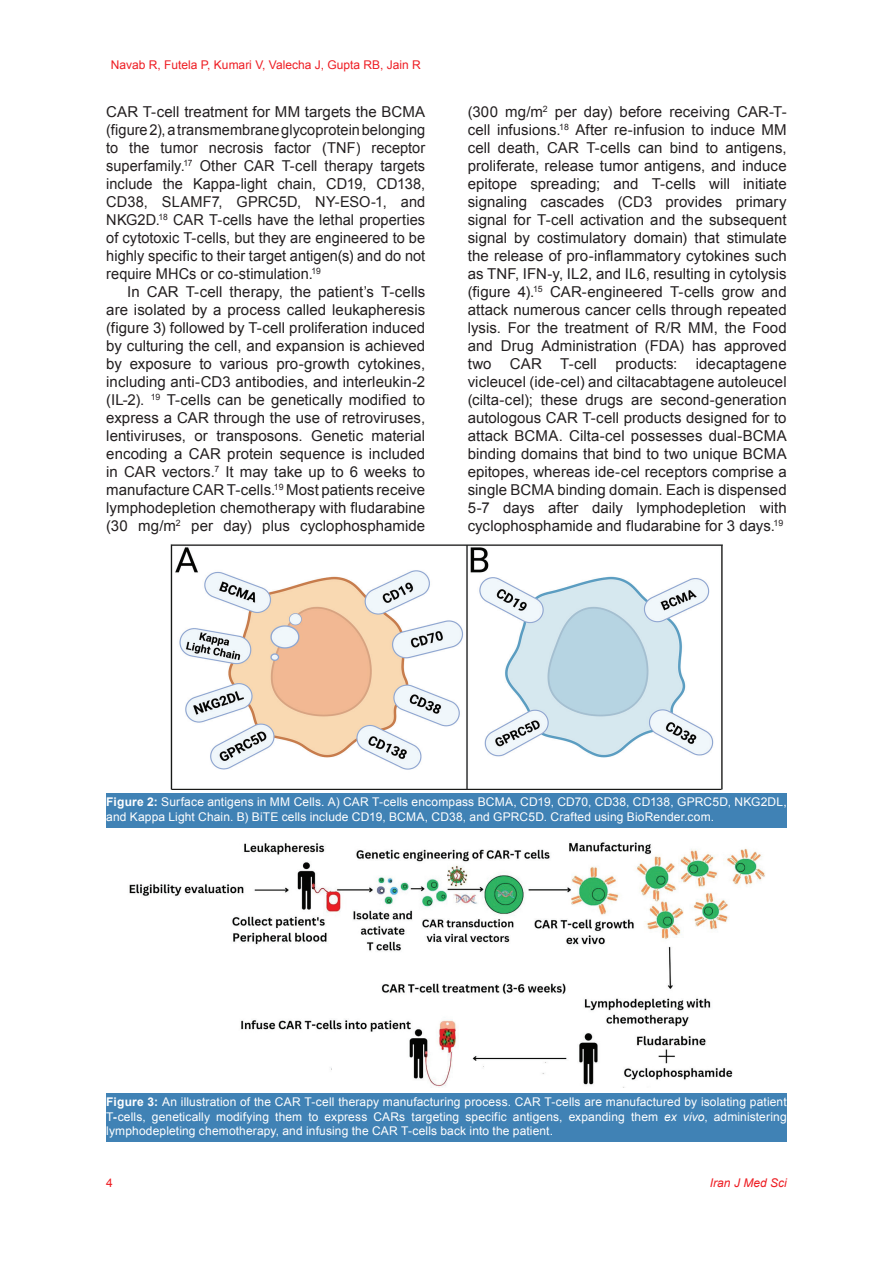
<style>
.page{position:relative;width:893px;height:1263px;background:#fff}
.page>*{position:absolute;margin:0;border:0;box-sizing:border-box;transform-origin:0 0}
.t1{font:15px/18px "Arial";letter-spacing:.005em;color:#231f20;text-align:justify}
.t2{font:12px/14.4px "Arial";letter-spacing:.01em;color:#fff;text-align:justify}
.t3{font:12px "Arial";color:#ee1d23}
.t4{font:italic 12px "Arial";color:#ee1d23}
.s1{font-weight:700}
.s2{font-style:italic}
</style>
<div class="page">
<img style="left:171px;top:544px;width:551px;height:246px">
<img style="left:129px;top:842px;width:636px;height:245px">
<div style="left:106px;top:1093px;width:681px;height:49px;background:#4082b5"></div>
<div style="left:106px;top:793px;width:681px;height:34px;background:#4082b5"></div>
<p class="t3" style="left:111px;top:57px;width:311px">Navab R, Futela P, Kumari V, Valecha J, Gupta RB, Jain R</p>
<p class="t1" style="left:106px;top:103px;width:320px">CAR T-cell treatment for MM targets the BCMA (figure 2), a transmembrane glycoprotein belonging to the tumor necrosis factor (TNF) receptor superfamily.<sup>17</sup> Other CAR T-cell therapy targets include the Kappa-light chain, CD19, CD138, CD38, SLAMF7, GPRC5D, NY-ESO-1, and NKG2D.<sup>18</sup> CAR T-cells have the lethal properties of cytotoxic T-cells, but they are engineered to be highly specific to their target antigen(s) and do not require MHCs or co-stimulation.<sup>19</sup></p>
<p class="t1" style="left:106px;top:283px;width:320px;text-indent:21px">In CAR T-cell therapy, the patient’s T-cells are isolated by a process called leukapheresis (figure 3) followed by T-cell proliferation induced by culturing the cell, and expansion is achieved by exposure to various pro-growth cytokines, including anti-CD3 antibodies, and interleukin-2 (IL-2). <sup>19</sup> T-cells can be genetically modified to express a CAR through the use of retroviruses, lentiviruses, or transposons. Genetic material encoding a CAR protein sequence is included in CAR vectors.<sup>7</sup> It may take up to 6 weeks to manufacture CAR T-cells.<sup>19</sup> Most patients receive lymphodepletion chemotherapy with fludarabine (30 mg/m<sup>2</sup> per day) plus cyclophosphamide</p>
<p class="t1" style="left:468px;top:103px;width:320px">(300 mg/m<sup>2</sup> per day) before receiving CAR-T&shy;cell infusions.<sup>18</sup> After re-infusion to induce MM cell death, CAR T-cells can bind to antigens, proliferate, release tumor antigens, and induce epitope spreading; and T-cells will initiate signaling cascades (CD3 provides primary signal for T-cell activation and the subsequent signal by costimulatory domain) that stimulate the release of pro-inflammatory cytokines such as TNF, IFN-y, IL2, and IL6, resulting in cytolysis (figure 4).<sup>15</sup> CAR-engineered T-cells grow and attack numerous cancer cells through repeated lysis. For the treatment of R/R MM, the Food and Drug Administration (FDA) has approved two CAR T-cell products: idecaptagene vicleucel (ide-cel) and ciltacabtagene autoleucel (cilta-cel); these drugs are second-generation autologous CAR T-cell products designed for to attack BCMA. Cilta-cel possesses dual-BCMA binding domains that bind to two unique BCMA epitopes, whereas ide-cel receptors comprise a single BCMA binding domain. Each is dispensed 5-7 days after daily lymphodepletion with cyclophosphamide and fludarabine for 3 days.<sup>19</sup></p>
<p class="t2" style="left:106px;top:795px;width:682px"><span class="s1">Figure 2:</span> Surface antigens in MM Cells. A) CAR T-cells encompass BCMA, CD19, CD70, CD38, CD138, GPRC5D, NKG2DL, and Kappa Light Chain. B) BiTE cells include CD19, BCMA, CD38, and GPRC5D. Crafted using BioRender.com.</p>
<p class="t2" style="left:106px;top:1095px;width:682px"><span class="s1">Figure 3:</span> An illustration of the CAR T-cell therapy manufacturing process. CAR T-cells are manufactured by isolating patient T<span class="s1">-</span>cells, genetically modifying them to express CARs targeting specific antigens, expanding them <span class="s2">ex vivo</span>, administering lymphodepleting chemotherapy, and infusing the CAR T-cells back into the patient.</p>
<p class="t3" style="left:106px;top:1174px;width:8px">4</p>
<p class="t4" style="left:710px;top:1175px;width:78px">Iran J Med Sci</p>
</div>
